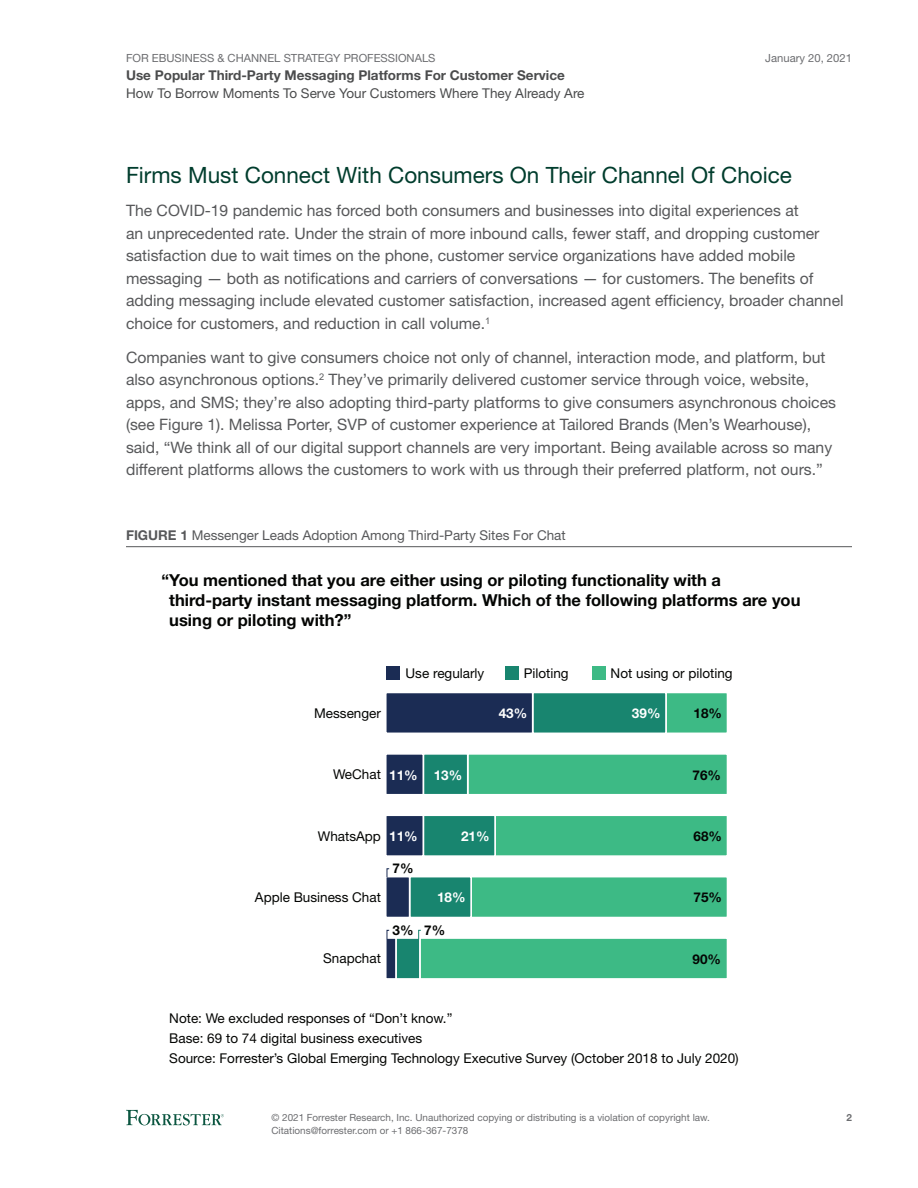
<style>
.page{position:relative;width:918px;height:1188px;background:#fff}
.page>*{position:absolute;margin:0;border:0;box-sizing:border-box;transform-origin:0 0}
.Heading_1{font:22.5px "Helvetica Neue LT Std";color:#003d2d}
.t1{font:700 16.5px/19.8px "Helvetica Neue LT Std";color:#040503}
.t2{font:15.75px/22.5px "Helvetica Neue LT Std";color:#57585a}
.t3{font:13.5px/19.8px "Helvetica Neue LT Std";color:#040503}
.t4{font:700 13.5px "Helvetica Neue LT Std";color:#4b4c4d}
.t5{font:13.5px "Helvetica Neue LT Std";color:#4b4c4d}
.FigureTwoThirdsPage{font:13.5px "Helvetica Neue LT Std";color:#57585a}
.t6{font:700 13.5px "Helvetica Neue LT Std";color:#040503}
.t7{font:700 13.5px "Helvetica Neue LT Std";color:#fff}
.t8{font:11.25px "Helvetica Neue LT Std";color:#6c6d70}
.t9{font:9.9px/12.8px "Helvetica Neue LT Std";color:#6c6d70}
.t10{font:700 9.9px "Helvetica Neue LT Std";color:#6c6d70}
.s1{font-weight:700}
</style>
<div class="page">
<svg style="left:126px;top:1110px;width:98px;height:15px"></svg>
<hr style="left:126px;top:546px;width:726px;height:1px;background:#57585a">
<div style="left:505px;top:666px;width:13px;height:13px;background:#18856f"></div>
<div style="left:387px;top:666px;width:13px;height:13px;background:#1b2c54"></div>
<div style="left:593px;top:666px;width:13px;height:13px;background:#3dba85"></div>
<div style="left:665px;top:692px;width:63px;height:42px;background:#3dba85;border:2px solid #fff"></div>
<div style="left:467px;top:753px;width:261px;height:43px;background:#3dba85;border:2px solid #fff"></div>
<div style="left:494px;top:814px;width:234px;height:43px;background:#3dba85;border:2px solid #fff"></div>
<div style="left:470px;top:876px;width:258px;height:42px;background:#3dba85;border:2px solid #fff"></div>
<div style="left:419px;top:937px;width:309px;height:43px;background:#3dba85;border:2px solid #fff"></div>
<div style="left:532px;top:692px;width:135px;height:42px;background:#18856f;border:2px solid #fff"></div>
<div style="left:422px;top:753px;width:47px;height:43px;background:#18856f;border:2px solid #fff"></div>
<div style="left:422px;top:814px;width:74px;height:43px;background:#18856f;border:2px solid #fff"></div>
<div style="left:409px;top:876px;width:63px;height:42px;background:#18856f;border:2px solid #fff"></div>
<div style="left:395px;top:937px;width:26px;height:43px;background:#18856f;border:2px solid #fff"></div>
<div style="left:385px;top:692px;width:149px;height:42px;background:#1b2c54;border:2px solid #fff"></div>
<div style="left:385px;top:753px;width:39px;height:43px;background:#1b2c54;border:2px solid #fff"></div>
<div style="left:385px;top:814px;width:39px;height:43px;background:#1b2c54;border:2px solid #fff"></div>
<div style="left:385px;top:876px;width:25px;height:42px;background:#1b2c54;border:2px solid #fff"></div>
<div style="left:385px;top:937px;width:12px;height:43px;background:#1b2c54;border:2px solid #fff"></div>
<svg style="left:386px;top:868px;width:4px;height:72px"></svg>
<svg style="left:418px;top:929px;width:4px;height:11px"></svg>
<p class="t8" style="left:126px;top:51px;width:311px">FOR EBUSINESS &amp; CHANNEL STRATEGY PROFESSIONALS</p>
<p class="t4" style="left:126px;top:67px;width:440px">Use Popular Third-Party Messaging Platforms For Customer Service</p>
<p class="t5" style="left:126px;top:85px;width:460px">How To Borrow Moments To Serve Your Customers Where They Already Are</p>
<p class="t8" style="left:765px;top:51px;width:88px">January 20, 2021</p>
<h1 class="Heading_1" style="left:126px;top:161px;width:668px">Firms Must Connect With Consumers On Their Channel Of Choice</h1>
<p class="t2" style="left:126px;top:199px;width:719px">The COVID-19 pandemic has forced both consumers and businesses into digital experiences at<br>an unprecedented rate. Under the strain of more inbound calls, fewer staff, and dropping customer satisfaction due to wait times on the phone, customer service organizations have added mobile messaging — both as notifications and carriers of conversations — for customers. The benefits of adding messaging include elevated customer satisfaction, increased agent efficiency, broader channel choice for customers, and reduction in call volume.<sup>1</sup></p>
<p class="t2" style="left:126px;top:346px;width:712px">Companies want to give consumers choice not only of channel, interaction mode, and platform, but also asynchronous options.<sup>2</sup> They’ve primarily delivered customer service through voice, website, apps, and SMS; they’re also adopting third-party platforms to give consumers asynchronous choices (see Figure 1). Melissa Porter, SVP of customer experience at Tailored Brands (Men’s Wearhouse), said, “We think all of our digital support channels are very important. Being available across so many different platforms allows the customers to work with us through their preferred platform, not ours.”</p>
<p class="FigureTwoThirdsPage" style="left:126px;top:527px;width:441px"><span class="s1">FIGURE 1</span> Messenger Leads Adoption Among Third-Party Sites For Chat</p>
<p class="t1" style="left:169px;top:570px;width:633px;text-indent:-8px">“You mentioned that you are either using or piloting functionality with a third-party instant messaging platform. Which of the following platforms are you using or piloting with?”</p>
<p class="t3" style="left:314px;top:703px;width:68px">Messenger</p>
<p class="t3" style="left:406px;top:663px;width:80px">Use regularly</p>
<p class="t3" style="left:524px;top:663px;width:47px">Piloting</p>
<p class="t3" style="left:611px;top:663px;width:124px">Not using or piloting</p>
<p class="t7" style="left:499px;top:705px;width:30px">43%</p>
<p class="t7" style="left:632px;top:705px;width:30px">39%</p>
<p class="t6" style="left:694px;top:705px;width:30px">18%</p>
<p class="t3" style="left:333px;top:764px;width:49px">WeChat</p>
<p class="t7" style="left:389px;top:766px;width:30px">11%</p>
<p class="t7" style="left:434px;top:766px;width:30px">13%</p>
<p class="t6" style="left:693px;top:766px;width:30px">76%</p>
<p class="t3" style="left:318px;top:826px;width:65px">WhatsApp</p>
<p class="t7" style="left:389px;top:828px;width:30px">11%</p>
<p class="t7" style="left:461px;top:828px;width:30px">21%</p>
<p class="t6" style="left:694px;top:828px;width:30px">68%</p>
<p class="t6" style="left:393px;top:860px;width:23px">7%</p>
<p class="t3" style="left:255px;top:887px;width:128px">Apple Business Chat</p>
<p class="t7" style="left:437px;top:889px;width:30px">18%</p>
<p class="t6" style="left:694px;top:889px;width:30px">75%</p>
<p class="t6" style="left:393px;top:922px;width:23px">3%</p>
<p class="t6" style="left:424px;top:922px;width:23px">7%</p>
<p class="t3" style="left:323px;top:949px;width:59px">Snapchat</p>
<p class="t6" style="left:693px;top:951px;width:30px">90%</p>
<p class="t3" style="left:169px;top:1008px;width:571px">Note: We excluded responses of “Don’t know.”<br>Base: 69 to 74 digital business executives<br>Source: Forrester’s Global Emerging Technology Executive Survey (October 2018 to July 2020)</p>
<p class="t9" style="left:272px;top:1111px;width:440px">© 2021 Forrester Research, Inc. Unauthorized copying or distributing is a violation of copyright law.<br>Citations@forrester.com or +1 866-367-7378</p>
<p class="t10" style="left:846px;top:1112px;width:7px">2</p>
</div>
